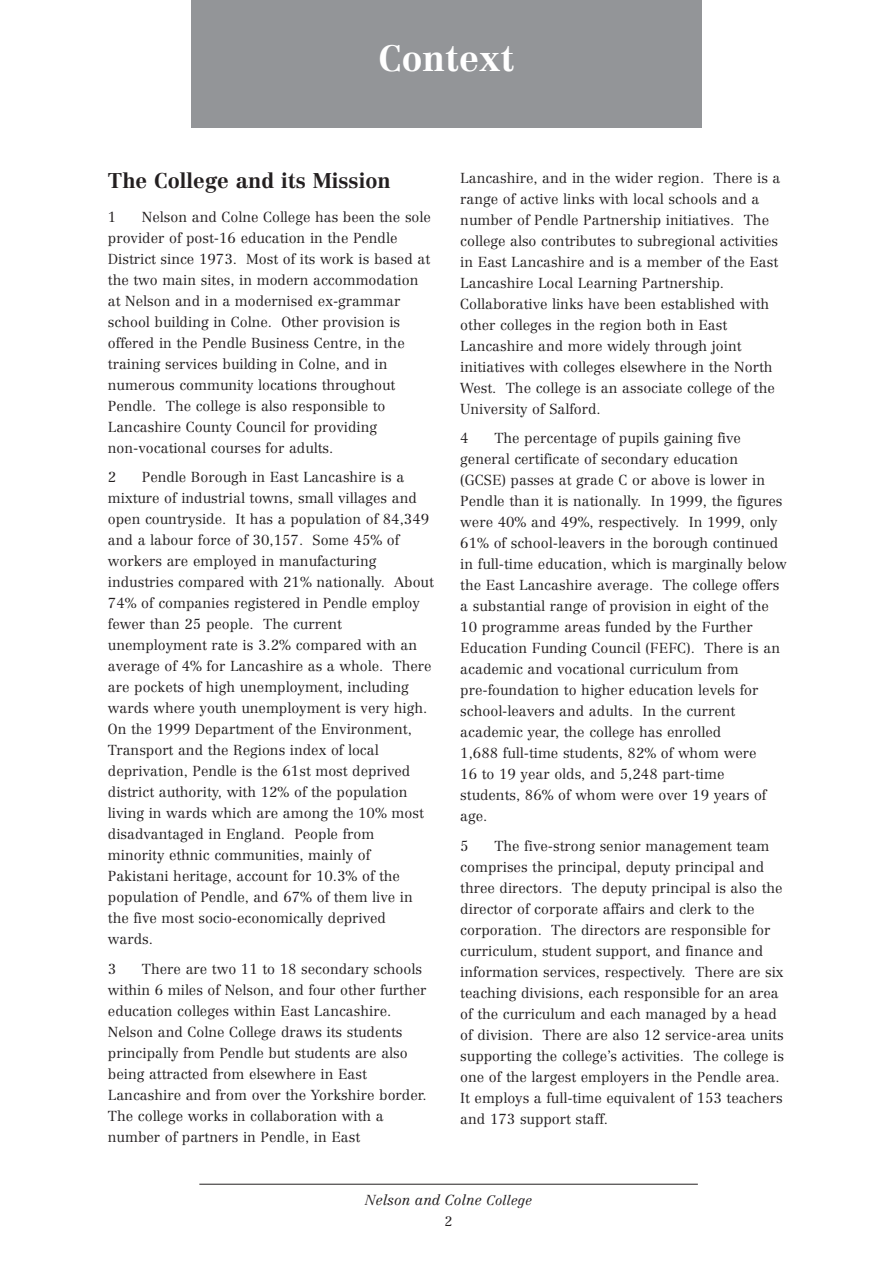
<style>
.page{position:relative;width:893px;height:1263px;background:#fff}
.page>*{position:absolute;margin:0;border:0;box-sizing:border-box;transform-origin:0 0}
.t1{font:700 36px "Centennial";color:#fff}
.t2{font:700 21px "Centennial";color:#231f20}
.t3{font:300 14.25px/21px "Centennial";color:#231f20}
.t4{font:italic 300 14.25px "Centennial";color:#231f20}
.t5{font:300 13.5px "Centennial";color:#231f20}
.s1{font-size:13.5px}
</style>
<div class="page">
<hr style="left:199px;top:1184px;width:498px;height:1px;background:#231f20">
<div style="left:191px;top:0;width:511px;height:128px;background:#939598"></div>
<h1 class="t1" style="left:378px;top:44px;width:138px">Context</h1>
<h2 class="t2" style="left:108px;top:172px;width:284px">The College and its Mission</h2>
<p class="t3" style="left:108px;top:207px;width:10px">1</p>
<p class="t3" style="left:108px;top:207px;width:324px;text-indent:34px">Nelson and Colne College has been the sole provider of post-16 education in the Pendle District since 1973. Most of its work is based at the two main sites, in modern accommodation at Nelson and in a modernised ex-grammar school building in Colne. Other provision is offered in the Pendle Business Centre, in the training services building in Colne, and in numerous community locations throughout Pendle. The college is also responsible to Lancashire County Council for providing non-vocational courses for adults.</p>
<p class="t3" style="left:108px;top:468px;width:10px">2</p>
<p class="t3" style="left:108px;top:468px;width:327px;text-indent:34px">Pendle Borough in East Lancashire is a mixture of industrial towns, small villages and open countryside. It has a population of 84,349 and a labour force of 30,157. Some 45% of workers are employed in manufacturing industries compared with 21% nationally. About 74% of companies registered in Pendle employ fewer than 25 people. The current unemployment rate is 3.2% compared with an average of 4% for Lancashire as a whole. There are pockets of high unemployment, including wards where youth unemployment is very high.<br>On the 1999 Department of the Environment, Transport and the Regions index of local deprivation, Pendle is the 61st most deprived district authority, with 12% of the population living in wards which are among the 10% most disadvantaged in England. People from minority ethnic communities, mainly of Pakistani heritage, account for 10.3% of the population of Pendle, and 67% of them live in the five most socio-economically deprived wards.</p>
<p class="t3" style="left:108px;top:959px;width:10px">3</p>
<p class="t3" style="left:108px;top:959px;width:320px;text-indent:34px">There are two 11 to 18 secondary schools within 6 miles of Nelson, and four other further education colleges within East Lancashire.<br>Nelson and Colne College draws its students principally from Pendle but students are also being attracted from elsewhere in East Lancashire and from over the Yorkshire border.<br>The college works in collaboration with a number of partners in Pendle, in East</p>
<p class="t3" style="left:460px;top:169px;width:322px">Lancashire, and in the wider region. There is a range of active links with local schools and a number of Pendle Partnership initiatives. The college also contributes to subregional activities in East Lancashire and is a member of the East Lancashire Local Learning Partnership.<br>Collaborative links have been established with other colleges in the region both in East Lancashire and more widely through joint initiatives with colleges elsewhere in the North West. The college is an associate college of the University of Salford.</p>
<p class="t3" style="left:460px;top:429px;width:10px">4</p>
<p class="t3" style="left:460px;top:429px;width:328px;text-indent:34px">The percentage of pupils gaining five general certificate of secondary education (GCSE) passes at grade C or above is lower in Pendle than it is nationally. In 1999, the figures were 40% and 49%, respectively. In 1999, only 61% of school-leavers in the borough continued in full-time education, which is marginally below the East Lancashire average. The college offers a substantial range of provision in eight of the 10 programme areas funded by the Further Education Funding Council (FEFC). There is an academic and vocational curriculum from pre-foundation to higher education levels for school-leavers and adults. In the current academic year, the college has enrolled<br>1,688 full-time students, 82% of whom were<br>16 to 19 year olds, and 5,248 part-time students, 86% of whom were over 19 years of age.</p>
<p class="t3" style="left:460px;top:837px;width:10px">5</p>
<p class="t3" style="left:460px;top:837px;width:325px;text-indent:34px">The five-strong senior management team comprises the principal, deputy principal and three directors. The deputy principal is also the director of corporate affairs and clerk to the corporation. The directors are responsible for curriculum, student support, and finance and information services, respectively. There are six teaching divisions, each responsible for an area of the curriculum and each managed by a head of division. There are also 12 service-area units supporting the college’s activities. The college is one of the largest employers in the Pendle area.<br>It employs a full-time equivalent of 153 teachers and 173 support staff.</p>
<p class="t4" style="left:365px;top:1195px;width:168px">Nelson and Colne <span class="s1">College</span></p>
<p class="t5" style="left:444px;top:1216px;width:9px">2</p>
</div>
